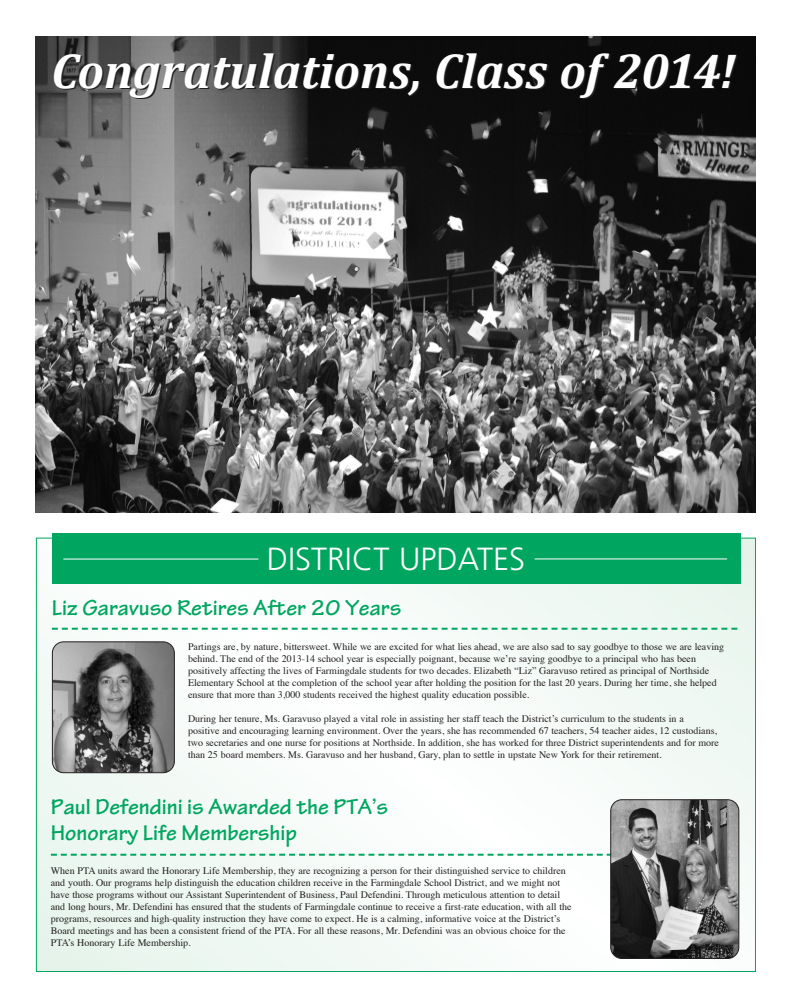
<style>
.page{position:relative;width:792px;height:1008px;background:#fff}
.page>*{position:absolute;margin:0;border:0;box-sizing:border-box;transform-origin:0 0}
.t1{font:italic 700 49.3px "Cambria";color:#fff}
.t2{font:300 32px "Frutiger";color:#fff}
.t3{font:700 23px/26px "Tekton Pro";color:#00a65f}
.t4{font:10px/12px "Times";color:#231f20}
</style>
<div class="page">
<div style="left:37px;top:539px;width:718px;height:432px;background:linear-gradient(to right,#f8fcfa,#f3f9f6)"></div>
<svg style="left:52px;top:641px;width:123px;height:132px;background:#6f6f6f"></svg>
<svg style="left:51px;top:799px;width:688px;height:160px"></svg>
<svg style="left:52px;top:628px;width:685px;height:2px"></svg>
<div style="left:52px;top:533px;width:688px;height:51px;background:#00a65f"></div>
<hr style="left:63px;top:559px;width:195px;height:1px;background:#fff">
<hr style="left:535px;top:558px;width:192px;height:1px;background:#fff">
<img style="left:36px;top:36px;width:720px;height:477px">
<h1 class="t1" style="left:51px;top:41px;width:687px">Congratulations, Class of 2014!</h1>
<h2 class="t2" style="left:267px;top:546px;width:260px">DISTRICT UPDATES</h2>
<h3 class="t3" style="left:52px;top:598px;width:351px">Liz Garavuso Retires After 20 Years</h3>
<p class="t4" style="left:188px;top:641px;width:538px">Partings are, by nature, bittersweet. While we are excited for what lies ahead, we are also sad to say goodbye to those we are leaving behind. The end of the 2013-14 school year is especially poignant, because we’re saying goodbye to a principal who has been positively affecting the lives of Farmingdale students for two decades. Elizabeth “Liz” Garavuso retired as principal of Northside Elementary School at the completion of the school year after holding the position for the last 20 years. During her time, she helped ensure that more than 3,000 students received the highest quality education possible.</p>
<p class="t4" style="left:188px;top:713px;width:532px">During her tenure, Ms. Garavuso played a vital role in assisting her staff teach the District’s curriculum to the students in a<br>positive and encouraging learning environment. Over the years, she has recommended 67 teachers, 54 teacher aides, 12 custodians, two secretaries and one nurse for positions at Northside. In addition, she has worked for three District superintendents and for more than 25 board members. Ms. Garavuso and her husband, Gary, plan to settle in upstate New York for their retirement.</p>
<h3 class="t3" style="left:51px;top:796px;width:339px">Paul Defendini is Awarded the PTA’s<br>Honorary Life Membership</h3>
<p class="t4" style="left:51px;top:865px;width:522px">When PTA units award the Honorary Life Membership, they are recognizing a person for their distinguished service to children and youth. Our programs help distinguish the education children receive in the Farmingdale School District, and we might not have those programs without our Assistant Superintendent of Business, Paul Defendini. Through meticulous attention to detail and long hours, Mr. Defendini has ensured that the students of Farmingdale continue to receive a first-rate education, with all the programs, resources and high-quality instruction they have come to expect. He is a calming, informative voice at the District’s Board meetings and has been a consistent friend of the PTA. For all these reasons, Mr. Defendini was an obvious choice for the PTA’s Honorary Life Membership.</p>
</div>
